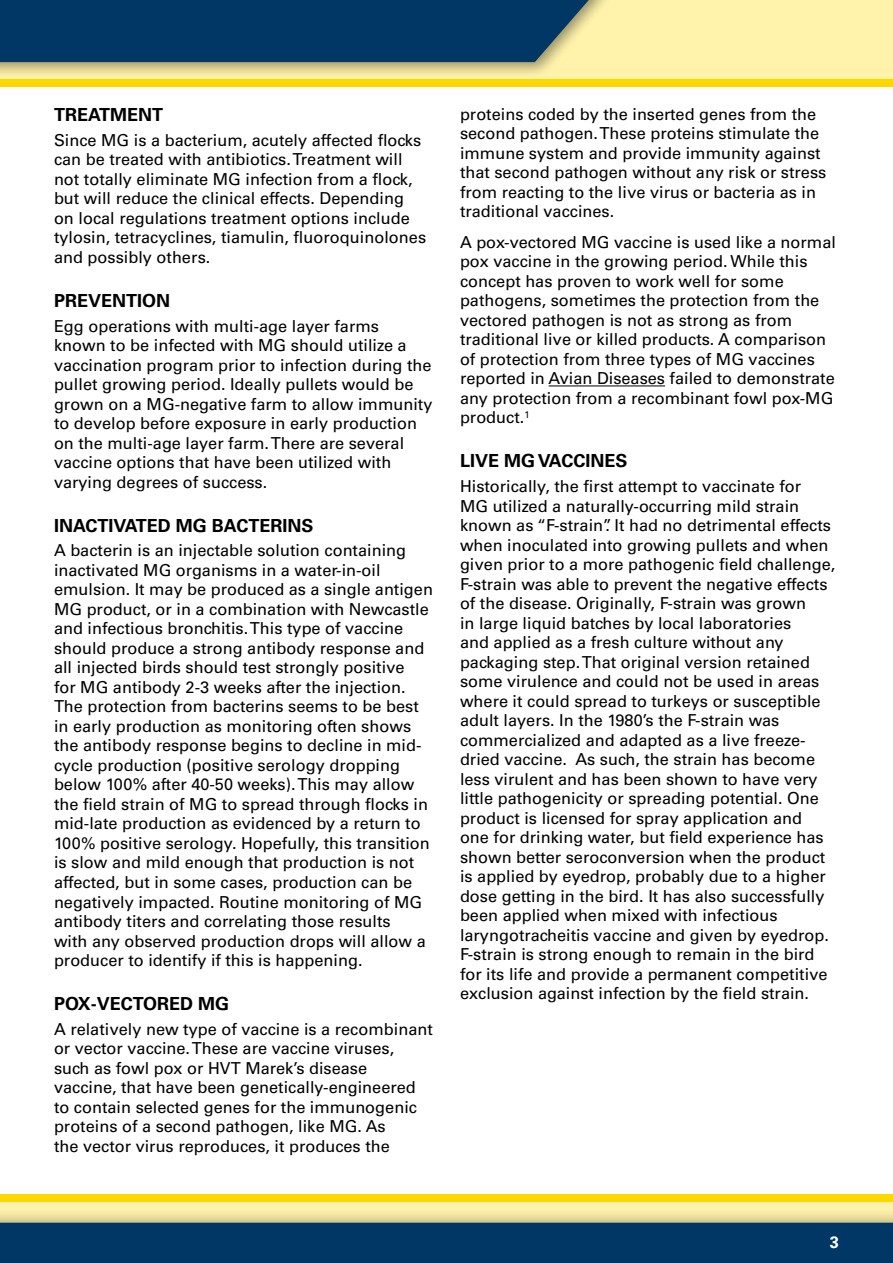
<style>
.page{position:relative;width:893px;height:1263px;background:#fff}
.page>*{position:absolute;margin:0;border:0;box-sizing:border-box;transform-origin:0 0}
.t1{font:700 18px "Univers LT Std";color:#000}
.t2{font:16.5px/19.5px "Univers LT Std";color:#000}
.t3{font:700 16.5px "Univers LT Std";color:#fff}
</style>
<div class="page">
<div style="left:0;top:1194px;width:893px;height:69px;background:#fff2ab"></div>
<div style="left:0;top:1194px;width:893px;height:8px;background:#ffd700"></div>
<div style="left:0;top:1207px;width:893px;height:56px;background:#000;opacity:.4"></div>
<div style="left:0;top:1223px;width:893px;height:40px;background:#003764"></div>
<div style="left:0;top:0;width:893px;height:84px;background:#fff2ab"></div>
<div style="left:0;top:79px;width:893px;height:8px;background:#ffd700"></div>
<div style="left:0;top:0;width:615px;height:78px;background:#000;opacity:.4"></div>
<div style="left:0;top:0;width:600px;height:62px;background:#003764"></div>
<hr style="left:549px;top:385px;width:116px;height:1px;background:#000">
<p class="t1" style="left:54px;top:104px;width:111px">TREATMENT</p>
<p class="t2" style="left:54px;top:130px;width:374px">Since MG is a bacterium, acutely affected flocks can be treated with antibiotics. Treatment will not totally eliminate MG infection from a flock, but will reduce the clinical effects. Depending on local regulations treatment options include tylosin, tetracyclines, tiamulin, fluoroquinolones and possibly others.</p>
<p class="t1" style="left:54px;top:290px;width:118px">PREVENTION</p>
<p class="t2" style="left:54px;top:316px;width:380px">Egg operations with multi-age layer farms known to be infected with MG should utilize a vaccination program prior to infection during the pullet growing period. Ideally pullets would be grown on a MG-negative farm to allow immunity to develop before exposure in early production on the multi-age layer farm. There are several vaccine options that have been utilized with varying degrees of success.</p>
<p class="t1" style="left:54px;top:515px;width:261px">INACTIVATED MG BACTERINS</p>
<p class="t2" style="left:54px;top:541px;width:380px">A bacterin is an injectable solution containing inactivated MG organisms in a water-in-oil emulsion. It may be produced as a single antigen MG product, or in a combination with Newcastle and infectious bronchitis. This type of vaccine should produce a strong antibody response and all injected birds should test strongly positive<br>for MG antibody 2-3 weeks after the injection.<br>The protection from bacterins seems to be best in early production as monitoring often shows the antibody response begins to decline in mid&shy;cycle production (positive serology dropping below 100% after 40-50 weeks). This may allow the field strain of MG to spread through flocks in mid-late production as evidenced by a return to 100% positive serology. Hopefully, this transition is slow and mild enough that production is not affected, but in some cases, production can be negatively impacted. Routine monitoring of MG antibody titers and correlating those results<br>with any observed production drops will allow a producer to identify if this is happening.</p>
<p class="t1" style="left:54px;top:993px;width:177px">POX-VECTORED MG</p>
<p class="t2" style="left:54px;top:1019px;width:380px">A relatively new type of vaccine is a recombinant or vector vaccine. These are vaccine viruses, such as fowl pox or HVT Marek’s disease vaccine, that have been genetically-engineered to contain selected genes for the immunogenic proteins of a second pathogen, like MG. As<br>the vector virus reproduces, it produces the</p>
<p class="t2" style="left:460px;top:104px;width:368px">proteins coded by the inserted genes from the second pathogen. These proteins stimulate the immune system and provide immunity against that second pathogen without any risk or stress from reacting to the live virus or bacteria as in traditional vaccines.</p>
<p class="t2" style="left:460px;top:232px;width:377px">A pox-vectored MG vaccine is used like a normal pox vaccine in the growing period. While this concept has proven to work well for some pathogens, sometimes the protection from the vectored pathogen is not as strong as from traditional live or killed products. A comparison of protection from three types of MG vaccines reported in Avian Diseases failed to demonstrate any protection from a recombinant fowl pox-MG product.<sup>1</sup></p>
<p class="t1" style="left:460px;top:450px;width:169px">LIVE MG VACCINES</p>
<p class="t2" style="left:460px;top:476px;width:377px">Historically, the first attempt to vaccinate for<br>MG utilized a naturally-occurring mild strain known as “F-strain”. It had no detrimental effects when inoculated into growing pullets and when given prior to a more pathogenic field challenge, F-strain was able to prevent the negative effects of the disease. Originally, F-strain was grown<br>in large liquid batches by local laboratories<br>and applied as a fresh culture without any packaging step. That original version retained some virulence and could not be used in areas where it could spread to turkeys or susceptible adult layers. In the 1980’s the F-strain was commercialized and adapted as a live freeze&shy;dried vaccine. As such, the strain has become less virulent and has been shown to have very little pathogenicity or spreading potential. One product is licensed for spray application and one for drinking water, but field experience has shown better seroconversion when the product is applied by eyedrop, probably due to a higher dose getting in the bird. It has also successfully been applied when mixed with infectious laryngotracheitis vaccine and given by eyedrop.<br>F-strain is strong enough to remain in the bird for its life and provide a permanent competitive exclusion against infection by the field strain.</p>
<p class="t3" style="left:830px;top:1232px;width:11px">3</p>
</div>
